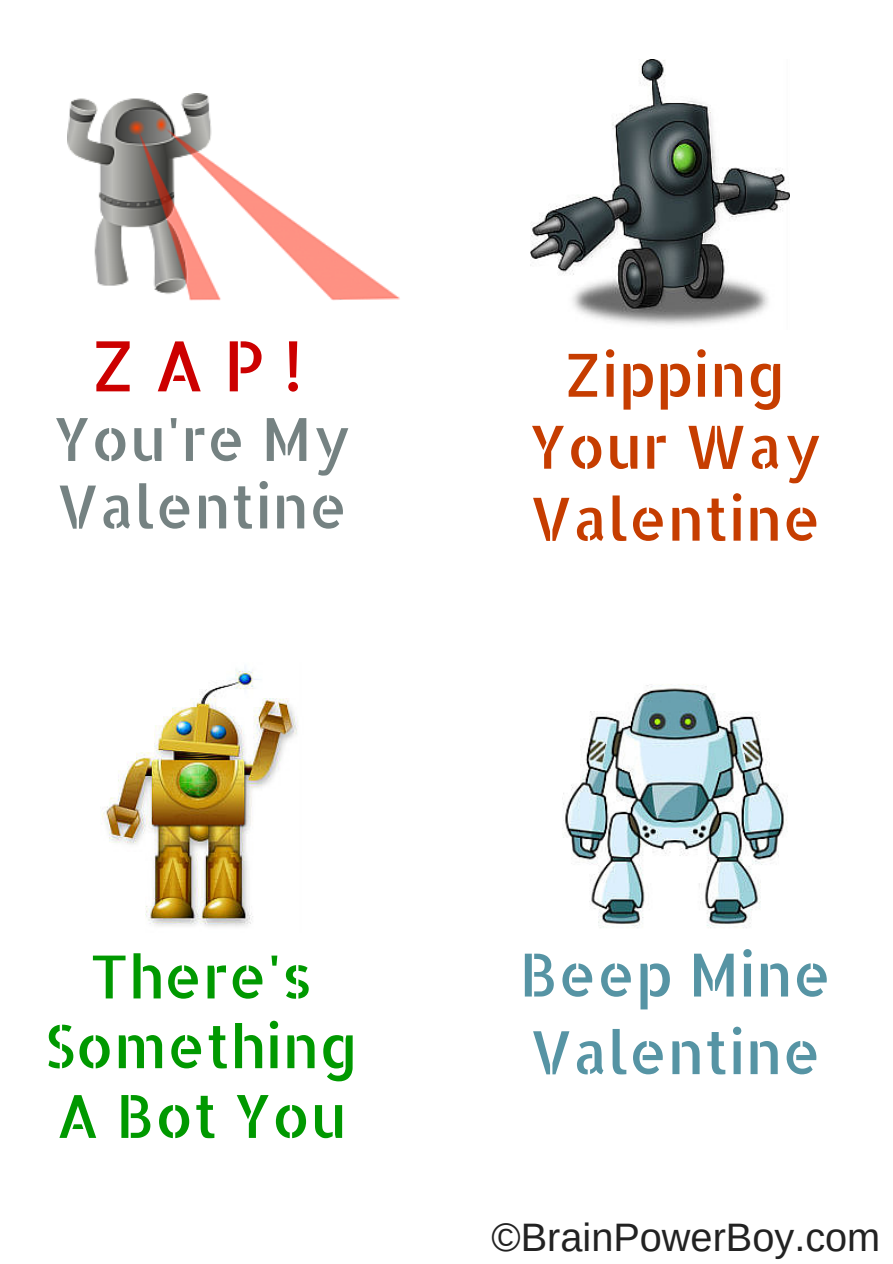
<style>
.page{position:relative;width:893px;height:1264px;background:#fff}
.page>*{position:absolute;margin:0;border:0;box-sizing:border-box;transform-origin:0 0}
.t1{font:69.45px "Allerta Stencil";color:#c00}
.t2{font:59.55px/69.8px "Allerta Stencil";color:#090;text-align:center}
.t3{font:59.55px/72px "Allerta Stencil";color:#c63d00;text-align:center}
.t4{font:59.55px/67.5px "Allerta Stencil";color:#758282}
.t5{font:59.55px/77.6px "Allerta Stencil";color:#5694a4}
.t6{font:39.75px "Arimo";color:#222}
</style>
<div class="page">
<img style="left:102px;top:668px;width:196px;height:259px">
<img style="left:67px;top:93px;width:333px;height:207px">
<img style="left:531px;top:60px;width:258px;height:266px">
<img style="left:562px;top:684px;width:225px;height:244px">
<p class="t1" style="left:91px;top:320px;width:213px">ZAP!</p>
<p class="t3" style="left:529px;top:337px;width:294px">Zipping<br>Your Way<br>Valentine</p>
<p class="t4" style="left:53px;top:404px;width:299px">You're My<br>Valentine</p>
<p class="t2" style="left:44px;top:940px;width:317px">There's<br>Something<br>A Bot You</p>
<p class="t5" style="left:519px;top:934px;width:313px">Beep Mine<br>Valentine</p>
<p class="t6" style="left:491px;top:1214px;width:390px">©BrainPowerBoy.com</p>
</div>
